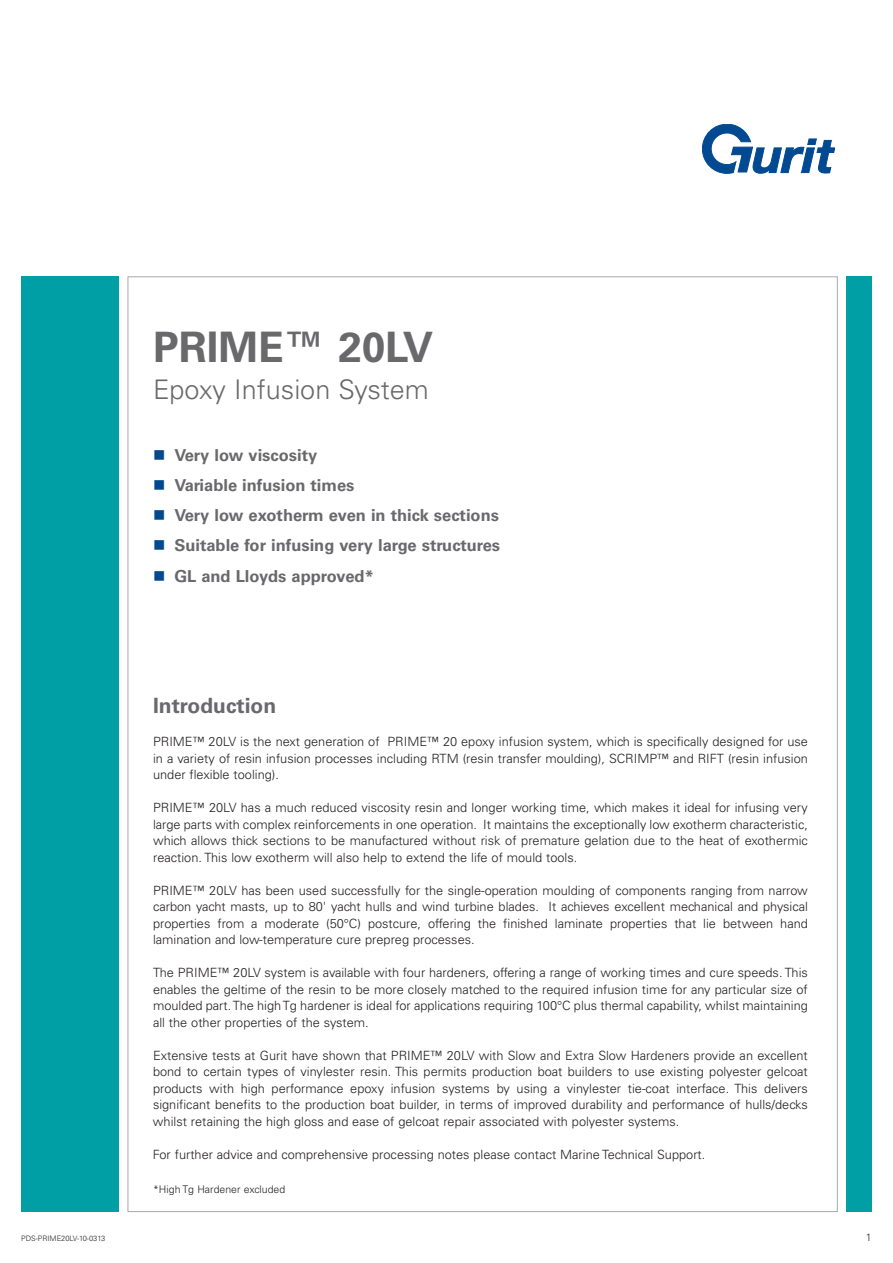
<style>
.page{position:relative;width:893px;height:1263px;background:#fff}
.page>*{position:absolute;margin:0;border:0;box-sizing:border-box;transform-origin:0 0}
.t1{font:700 42px "Univers";color:#69696c}
.t2{font:300 27px "Univers";color:#69696c}
.t3{font:700 21px "Univers";color:#69696c}
.t4{font:700 16.5px "Univers";color:#69696c}
.t5{font:300 12.75px/16.5px "Univers LT Std";color:#231f20;text-align:justify}
.t6{font:300 10.5px "Univers";color:#231f20}
.t7{font:300 7.5px "Univers";color:#231f20}
.s1{color:#01498e}
</style>
<div class="page">
<div style="left:21px;top:276px;width:98px;height:936px;background:#009ea5"></div>
<div style="left:846px;top:276px;width:26px;height:936px;background:#009ea5"></div>
<svg style="left:702px;top:124px;width:133px;height:49px"></svg>
<h1 class="t1" style="left:153px;top:332px;width:282px">PRIME™ 20LV</h1>
<h2 class="t2" style="left:153px;top:379px;width:277px">Epoxy Infusion System</h2>
<p class="t4" style="left:153px;top:449px;width:166px"><span class="s1">■</span> Very low viscosity</p>
<p class="t4" style="left:153px;top:479px;width:203px"><span class="s1">■</span> Variable infusion times</p>
<p class="t4" style="left:153px;top:509px;width:347px"><span class="s1">■</span> Very low exotherm even in thick sections</p>
<p class="t4" style="left:153px;top:540px;width:349px"><span class="s1">■</span> Suitable for infusing very large structures</p>
<p class="t4" style="left:153px;top:570px;width:222px"><span class="s1">■</span> GL and Lloyds approved*</p>
<h3 class="t3" style="left:153px;top:698px;width:125px">Introduction</h3>
<p class="t5" style="left:153px;top:735px;width:656px">PRIME™ 20LV is the next generation of PRIME™ 20 epoxy infusion system, which is specifically designed for use in a variety of resin infusion processes including RTM (resin transfer moulding), SCRIMP™ and RIFT (resin infusion under flexible tooling).</p>
<p class="t5" style="left:153px;top:801px;width:656px">PRIME™ 20LV has a much reduced viscosity resin and longer working time, which makes it ideal for infusing very large parts with complex reinforcements in one operation. It maintains the exceptionally low exotherm characteristic, which allows thick sections to be manufactured without risk of premature gelation due to the heat of exothermic reaction. This low exotherm will also help to extend the life of mould tools.</p>
<p class="t5" style="left:153px;top:883px;width:656px">PRIME™ 20LV has been used successfully for the single-operation moulding of components ranging from narrow carbon yacht masts, up to 80' yacht hulls and wind turbine blades. It achieves excellent mechanical and physical properties from a moderate (50°C) postcure, offering the finished laminate properties that lie between hand lamination and low-temperature cure prepreg processes.</p>
<p class="t5" style="left:153px;top:966px;width:656px">The PRIME™ 20LV system is available with four hardeners, offering a range of working times and cure speeds. This enables the geltime of the resin to be more closely matched to the required infusion time for any particular size of moulded part.The highTg hardener is ideal for applications requiring 100°C plus thermal capability, whilst maintaining all the other properties of the system.</p>
<p class="t5" style="left:153px;top:1048px;width:656px">Extensive tests at Gurit have shown that PRIME™ 20LV with Slow and Extra Slow Hardeners provide an excellent bond to certain types of vinylester resin. This permits production boat builders to use existing polyester gelcoat products with high performance epoxy infusion systems by using a vinylester tie-coat interface. This delivers significant benefits to the production boat builder, in terms of improved durability and performance of hulls/decks whilst retaining the high gloss and ease of gelcoat repair associated with polyester systems.</p>
<p class="t5" style="left:153px;top:1147px;width:554px">For further advice and comprehensive processing notes please contact Marine Technical Support.</p>
<p class="t6" style="left:153px;top:1185px;width:134px">*High Tg Hardener excluded</p>
<p class="t7" style="left:21px;top:1235px;width:86px">PDS-PRIME20LV-10-0313</p>
<p class="t6" style="left:866px;top:1233px;width:7px">1</p>
</div>
